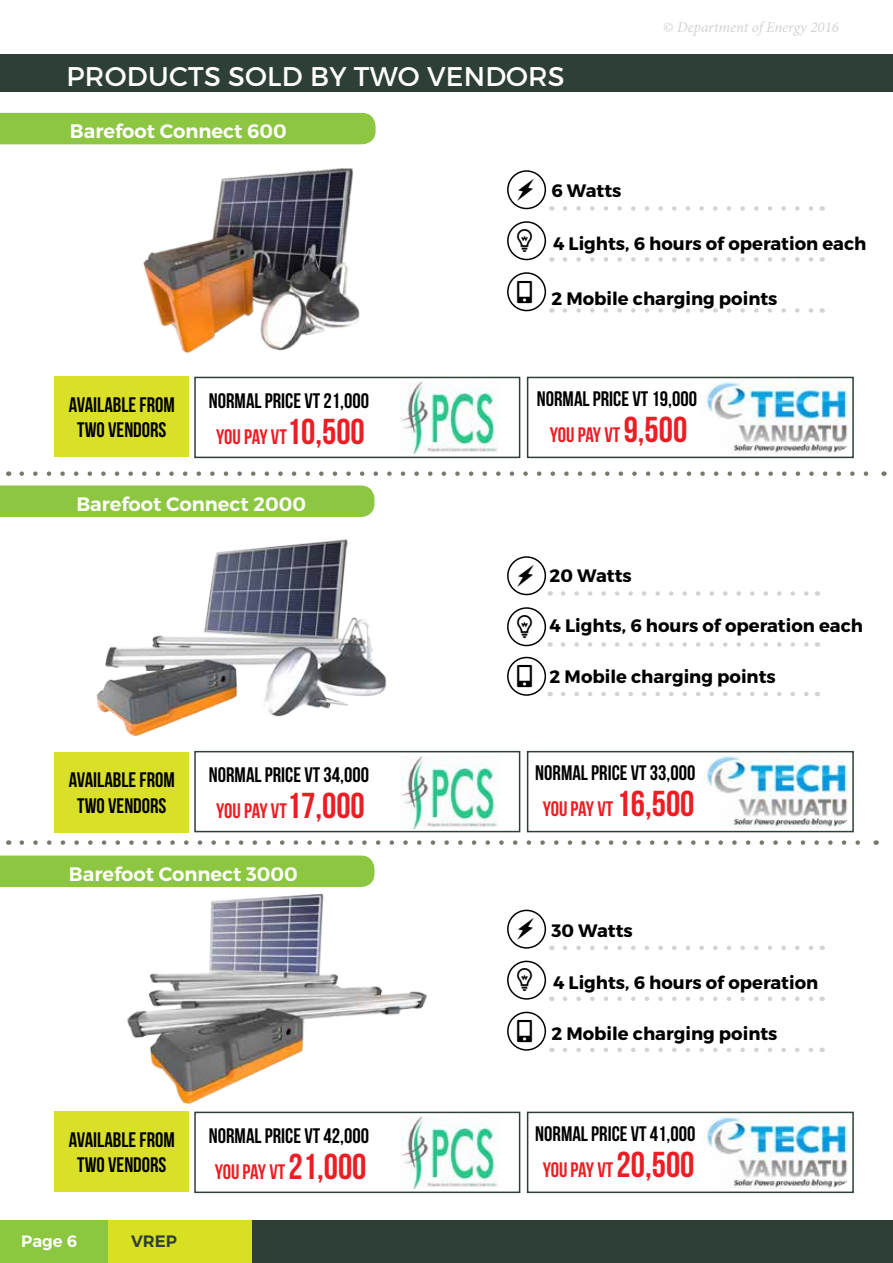
<style>
.page{position:relative;width:893px;height:1263px;background:#fff}
.page>*{position:absolute;margin:0;border:0;box-sizing:border-box;transform-origin:0 0}
.t1{font:27px "Montserrat";letter-spacing:.01em;color:#fff}
.t2{font:21px/36px "Bebas Neue";color:#000;text-align:center}
.t3{font:600 19.5px "Montserrat";color:#fff}
.t4{font:700 18px "Montserrat";color:#000}
.t5{font:600 16.5px "Montserrat";color:#fff}
.t6{font:600 16.5px "Montserrat";color:#2e4036}
.t7{font:italic 15px "Minion Pro";letter-spacing:-.005em;color:#d1d3d4}
.s1{font-style:normal}
.s2{color:#ed1d24}
.s3{font-size:36px;color:#ed1d24}
</style>
<div class="page">
<div style="left:251px;top:1220px;width:642px;height:43px;background:#2e4036"></div>
<div style="left:0;top:1220px;width:143px;height:43px;background:#8cc740"></div>
<div style="left:108px;top:1220px;width:143px;height:43px;background:#d9e021"></div>
<img style="left:98px;top:866px;width:336px;height:246px">
<img style="left:96px;top:506px;width:323px;height:245px">
<div style="left:0;top:855px;width:374px;height:32px;background:#8dc741"></div>
<svg style="left:22px;top:840px;width:838px;height:5px"></svg>
<img style="left:143px;top:168px;width:217px;height:185px">
<svg style="left:22px;top:471px;width:847px;height:5px"></svg>
<div style="left:0;top:485px;width:374px;height:32px;background:#8dc741"></div>
<div style="left:0;top:113px;width:376px;height:31px;background:#8dc741"></div>
<div style="left:0;top:54px;width:893px;height:38px;background:#2e4036"></div>
<div style="left:507px;top:910px;width:39px;height:39px;border:2px solid #000;border-radius:50%"></div>
<div style="left:507px;top:961px;width:39px;height:39px;border:2px solid #000;border-radius:50%"></div>
<div style="left:507px;top:1012px;width:39px;height:39px;border:2px solid #000;border-radius:50%"></div>
<svg style="left:565px;top:945px;width:248px;height:5px"></svg>
<svg style="left:565px;top:996px;width:248px;height:5px"></svg>
<svg style="left:565px;top:1047px;width:248px;height:5px"></svg>
<svg style="left:563px;top:591px;width:246px;height:5px"></svg>
<svg style="left:563px;top:642px;width:246px;height:5px"></svg>
<svg style="left:563px;top:692px;width:246px;height:4px"></svg>
<div style="left:507px;top:556px;width:39px;height:39px;border:2px solid #000;border-radius:50%"></div>
<div style="left:507px;top:607px;width:39px;height:39px;border:2px solid #000;border-radius:50%"></div>
<div style="left:507px;top:657px;width:39px;height:39px;border:2px solid #000;border-radius:50%"></div>
<div style="left:507px;top:170px;width:39px;height:39px;border:2px solid #000;border-radius:50%"></div>
<div style="left:507px;top:221px;width:39px;height:39px;border:2px solid #000;border-radius:50%"></div>
<div style="left:507px;top:272px;width:39px;height:39px;border:2px solid #000;border-radius:50%"></div>
<svg style="left:565px;top:206px;width:248px;height:5px"></svg>
<svg style="left:565px;top:257px;width:248px;height:5px"></svg>
<svg style="left:565px;top:308px;width:248px;height:5px"></svg>
<img style="left:704px;top:380px;width:147px;height:74px">
<div style="left:527px;top:377px;width:327px;height:81px;border:2px solid #2e4036"></div>
<div style="left:194px;top:377px;width:326px;height:81px;border:2px solid #2e4036"></div>
<img style="left:400px;top:382px;width:98px;height:72px">
<img style="left:704px;top:754px;width:147px;height:74px">
<div style="left:527px;top:751px;width:327px;height:81px;border:2px solid #2e4036"></div>
<div style="left:194px;top:751px;width:326px;height:81px;border:2px solid #2e4036"></div>
<img style="left:400px;top:756px;width:98px;height:72px">
<img style="left:704px;top:1115px;width:147px;height:74px">
<div style="left:527px;top:1112px;width:327px;height:81px;border:2px solid #2e4036"></div>
<div style="left:194px;top:1112px;width:326px;height:81px;border:2px solid #2e4036"></div>
<img style="left:400px;top:1117px;width:98px;height:72px">
<div style="left:55px;top:377px;width:134px;height:80px;background:#d9e027"></div>
<div style="left:55px;top:752px;width:134px;height:80px;background:#d9e027"></div>
<div style="left:55px;top:1112px;width:134px;height:80px;background:#d9e027"></div>
<svg style="left:517px;top:995px;width:15px;height:22px"></svg>
<svg style="left:517px;top:641px;width:15px;height:21px"></svg>
<svg style="left:517px;top:255px;width:15px;height:22px"></svg>
<p class="t1" style="left:67px;top:59px;width:500px">PRODUCTS SOLD BY TWO VENDORS</p>
<p class="t3" style="left:70px;top:119px;width:218px">Barefoot Connect 600</p>
<p class="t4" style="left:551px;top:180px;width:72px">6 Watts</p>
<p class="t7" style="left:663px;top:17px;width:177px"><span class="s1">©</span> Department of Energy 2016</p>
<p class="t2" style="left:69px;top:392px;width:108px;line-height:25.2px">AVAILABLE FROM<br>TWO VENDORS</p>
<p class="t4" style="left:553px;top:232px;width:315px">4 Lights, 6 hours of operation each</p>
<p class="t4" style="left:551px;top:288px;width:228px">2 Mobile charging points</p>
<p class="t2" style="left:209px;top:383px;width:162px">NORMAL PRICE VT 21,000<br><span class="s2">YOU PAY VT</span><span class="s3">10,500</span></p>
<p class="t2" style="left:537px;top:380px;width:162px">NORMAL PRICE VT 19,000<br><span class="s2">YOU PAY VT</span> <span class="s3">9,500</span></p>
<p class="t3" style="left:76px;top:492px;width:231px">Barefoot Connect 2000</p>
<p class="t4" style="left:550px;top:565px;width:84px">20 Watts</p>
<p class="t4" style="left:550px;top:614px;width:315px">4 Lights, 6 hours of operation each</p>
<p class="t4" style="left:550px;top:665px;width:228px">2 Mobile charging points</p>
<p class="t2" style="left:69px;top:767px;width:108px;line-height:25.2px">AVAILABLE FROM<br>TWO VENDORS</p>
<p class="t2" style="left:209px;top:757px;width:162px">NORMAL PRICE VT 34,000<br><span class="s2">YOU PAY VT</span><span class="s3">17,000</span></p>
<p class="t2" style="left:535px;top:755px;width:162px">NORMAL PRICE VT 33,000<br><span class="s2">YOU PAY VT</span> <span class="s3">16,500</span></p>
<p class="t3" style="left:69px;top:862px;width:230px">Barefoot Connect 3000</p>
<p class="t4" style="left:551px;top:919px;width:83px">30 Watts</p>
<p class="t4" style="left:553px;top:971px;width:267px">4 Lights, 6 hours of operation</p>
<p class="t4" style="left:551px;top:1022px;width:228px">2 Mobile charging points</p>
<p class="t2" style="left:69px;top:1127px;width:108px;line-height:25.2px">AVAILABLE FROM<br>TWO VENDORS</p>
<p class="t5" style="left:21px;top:1231px;width:57px">Page 6</p>
<p class="t6" style="left:131px;top:1231px;width:47px">VREP</p>
<p class="t2" style="left:209px;top:1117px;width:162px;text-align:left">NORMAL PRICE VT 42,000<br><span class="s2">YOU PAY VT</span> <span class="s3">21,000</span></p>
<p class="t2" style="left:535px;top:1115px;width:162px">NORMAL PRICE VT 41,000<br><span class="s2">YOU PAY VT</span> <span class="s3">20,500</span></p>
</div>
